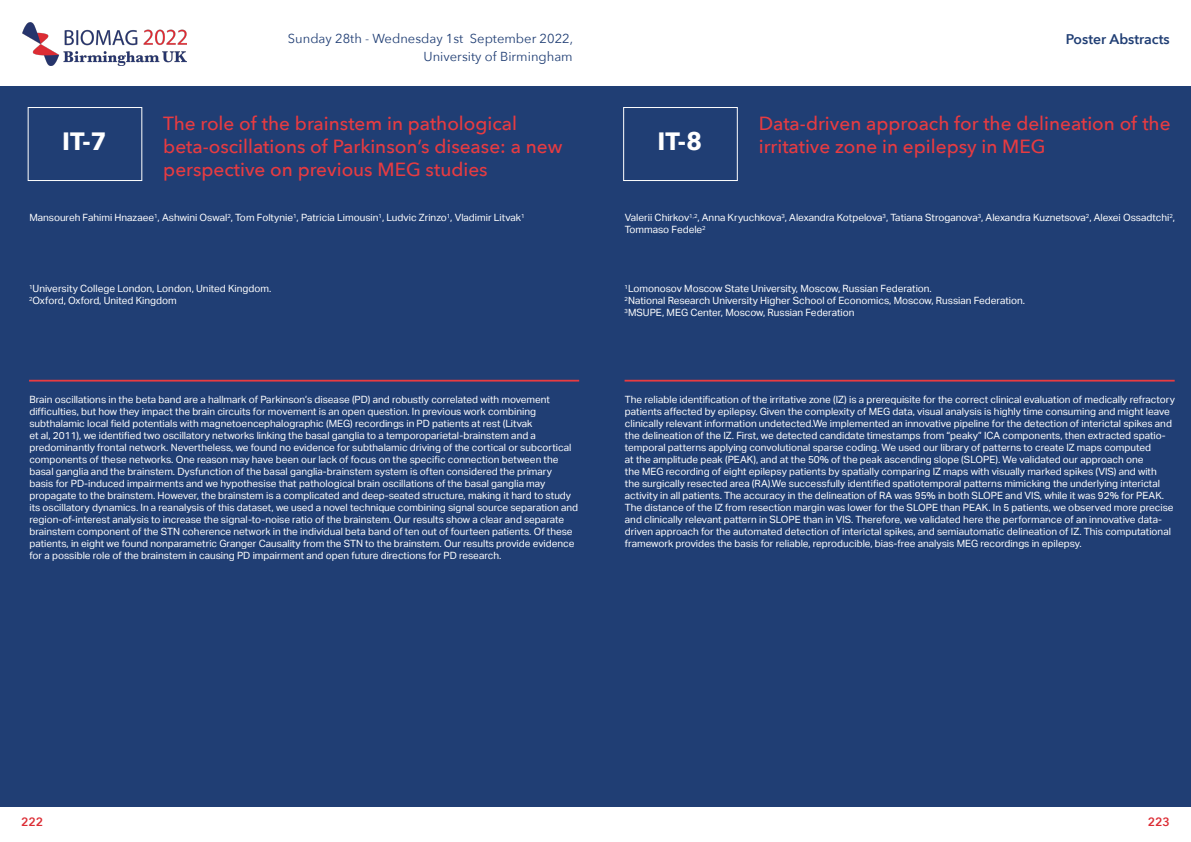
<style>
.page{position:relative;width:1191px;height:842px;background:#fff}
.page>*{position:absolute;margin:0;border:0;box-sizing:border-box;transform-origin:0 0}
.t1{font:700 25px "Avenir Next";color:#fff}
.t2{font:500 19px/22.8px "Avenir Next";color:#e73b41}
.t3{font:600 14px "Avenir Next";color:#203e74}
.t4{font:13px/18px "Avenir Next";color:#203e74;text-align:right}
.t5{font:600 12px "Avenir Next";color:#dc2c34}
.t6{font:10px/12px "Aktiv Grotesk";color:#fff}
</style>
<div class="page">
<div style="left:0;top:86px;width:595px;height:720px;background:#203e74"></div>
<div style="left:595px;top:86px;width:596px;height:720px;background:#203e74"></div>
<img style="left:23px;top:23px;width:164px;height:42px">
<div style="left:28px;top:107px;width:114px;height:74px;border:1px solid #fff"></div>
<div style="left:623px;top:107px;width:115px;height:74px;border:1px solid #fff"></div>
<hr style="left:29px;top:380px;width:550px;height:2px;background:#e73b41">
<hr style="left:624px;top:380px;width:550px;height:2px;background:#e73b41">
<p class="t1" style="left:62px;top:119px;width:46px">IT-7</p>
<h3 class="t4" style="left:288px;top:29px;width:287px">Sunday 28th - Wednesday 1st September 2022,<br>University of Birmingham</h3>
<h3 class="t3" style="left:1066px;top:27px;width:105px">Poster Abstracts</h3>
<p class="t2" style="left:163px;top:112px;width:400px">The role of the brainstem in pathological beta-oscillations of Parkinson’s disease: a new perspective on previous MEG studies</p>
<p class="t1" style="left:657px;top:119px;width:46px">IT-8</p>
<p class="t2" style="left:759px;top:112px;width:413px">Data-driven approach for the delineation of the irritative zone in epilepsy in MEG</p>
<p class="t6" style="left:29px;top:212px;width:497px">Mansoureh Fahimi Hnazaee<sup>1</sup>, Ashwini Oswal<sup>2</sup>, Tom Foltynie<sup>1</sup>, Patricia Limousin<sup>1</sup>, Ludvic Zrinzo<sup>1</sup>, Vladimir Litvak<sup>1</sup></p>
<p class="t6" style="left:625px;top:212px;width:551px">Valerii Chirkov<sup>1,2</sup>, Anna Kryuchkova<sup>3</sup>, Alexandra Kotpelova<sup>3</sup>, Tatiana Stroganova<sup>3</sup>, Alexandra Kuznetsova<sup>2</sup>, Alexei Ossadtchi<sup>2</sup>,<br>Tommaso Fedele<sup>2</sup></p>
<p class="t6" style="left:29px;top:283px;width:244px"><sup>1</sup>University College London, London, United Kingdom.</p>
<p class="t6" style="left:29px;top:295px;width:149px"><sup>2</sup>Oxford, Oxford, United Kingdom</p>
<p class="t6" style="left:624px;top:283px;width:309px"><sup>1</sup>Lomonosov Moscow State University, Moscow, Russian Federation.</p>
<p class="t6" style="left:624px;top:295px;width:402px"><sup>2</sup>National Research University Higher School of Economics, Moscow, Russian Federation.</p>
<p class="t6" style="left:624px;top:307px;width:231px"><sup>3</sup>MSUPE, MEG Center, Moscow, Russian Federation</p>
<p class="t6" style="left:29px;top:394px;width:550px">Brain oscillations in the beta band are a hallmark of Parkinson’s disease (PD) and robustly correlated with movement difficulties, but how they impact the brain circuits for movement is an open question. In previous work combining subthalamic local field potentials with magnetoencephalographic (MEG) recordings in PD patients at rest (Litvak<br>et al, 2011), we identified two oscillatory networks linking the basal ganglia to a temporoparietal-brainstem and a predominantly frontal network. Nevertheless, we found no evidence for subthalamic driving of the cortical or subcortical components of these networks. One reason may have been our lack of focus on the specific connection between the basal ganglia and the brainstem. Dysfunction of the basal ganglia-brainstem system is often considered the primary basis for PD-induced impairments and we hypothesise that pathological brain oscillations of the basal ganglia may propagate to the brainstem. However, the brainstem is a complicated and deep-seated structure, making it hard to study its oscillatory dynamics. In a reanalysis of this dataset, we used a novel technique combining signal source separation and region-of-interest analysis to increase the signal-to-noise ratio of the brainstem. Our results show a clear and separate brainstem component of the STN coherence network in the individual beta band of ten out of fourteen patients. Of these patients, in eight we found nonparametric Granger Causality from the STN to the brainstem. Our results provide evidence for a possible role of the brainstem in causing PD impairment and open future directions for PD research.</p>
<p class="t6" style="left:625px;top:394px;width:551px">The reliable identification of the irritative zone (IZ) is a prerequisite for the correct clinical evaluation of medically refractory patients affected by epilepsy. Given the complexity of MEG data, visual analysis is highly time consuming and might leave clinically relevant information undetected.We implemented an innovative pipeline for the detection of interictal spikes and the delineation of the IZ. First, we detected candidate timestamps from “peaky” ICA components, then extracted spatio&shy;temporal patterns applying convolutional sparse coding. We used our library of patterns to create IZ maps computed<br>at the amplitude peak (PEAK), and at the 50% of the peak ascending slope (SLOPE). We validated our approach one<br>the MEG recording of eight epilepsy patients by spatially comparing IZ maps with visually marked spikes (VIS) and with<br>the surgically resected area (RA).We successfully identified spatiotemporal patterns mimicking the underlying interictal activity in all patients. The accuracy in the delineation of RA was 95% in both SLOPE and VIS, while it was 92% for PEAK.<br>The distance of the IZ from resection margin was lower for the SLOPE than PEAK. In 5 patients, we observed more precise and clinically relevant pattern in SLOPE than in VIS. Therefore, we validated here the performance of an innovative data&shy;driven approach for the automated detection of interictal spikes, and semiautomatic delineation of IZ. This computational framework provides the basis for reliable, reproducible, bias-free analysis MEG recordings in epilepsy.</p>
<p class="t5" style="left:21px;top:812px;width:23px">222</p>
<p class="t5" style="left:1147px;top:812px;width:23px">223</p>
</div>
